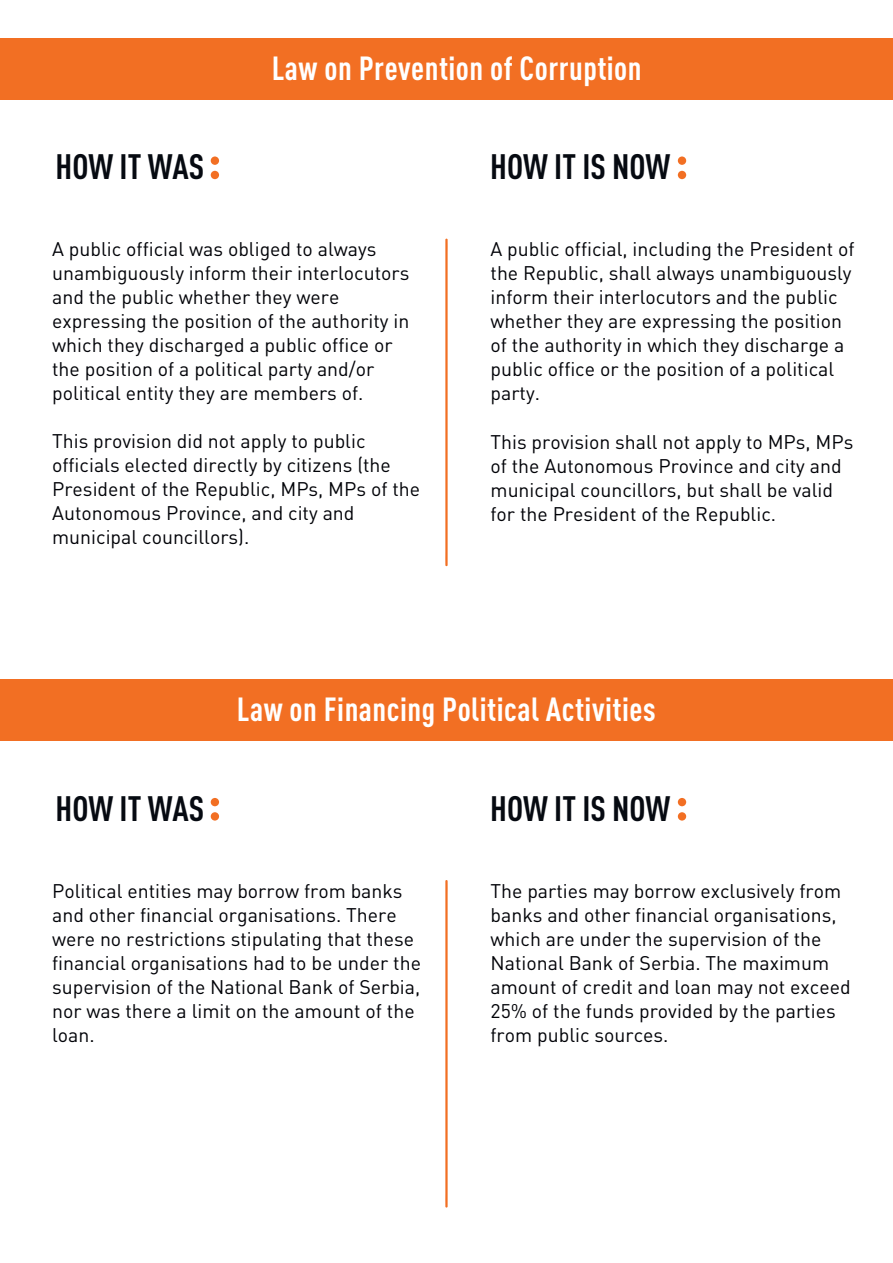
<style>
.page{position:relative;width:893px;height:1263px;background:#fff}
.page>*{position:absolute;margin:0;border:0;box-sizing:border-box;transform-origin:0 0}
.t1{font:700 condensed 34.8px "DIN Pro";color:#060a11}
.t2{font:700 condensed 33px "DIN Pro";letter-spacing:.015em;color:#fff}
.t3{font:19.5px/24px "DIN Pro";color:#000207}
</style>
<div class="page">
<div style="left:0;top:38px;width:893px;height:62px;background:#f26f23"></div>
<svg style="left:445px;top:238px;width:3px;height:328px"></svg>
<div style="left:0;top:679px;width:893px;height:62px;background:#f26f23"></div>
<svg style="left:445px;top:880px;width:3px;height:328px"></svg>
<div style="left:211px;top:171px;width:8px;height:8px;background:#f26f23;border-radius:50%"></div>
<div style="left:211px;top:156px;width:8px;height:9px;background:#f26f23;border-radius:50%"></div>
<div style="left:678px;top:171px;width:8px;height:8px;background:#f26f23;border-radius:50%"></div>
<div style="left:678px;top:156px;width:8px;height:9px;background:#f26f23;border-radius:50%"></div>
<div style="left:211px;top:812px;width:8px;height:8px;background:#f26f23;border-radius:50%"></div>
<div style="left:211px;top:798px;width:8px;height:8px;background:#f26f23;border-radius:50%"></div>
<div style="left:678px;top:812px;width:8px;height:8px;background:#f26f23;border-radius:50%"></div>
<div style="left:678px;top:798px;width:8px;height:8px;background:#f26f23;border-radius:50%"></div>
<h2 class="t2" style="left:272px;top:43px;width:371px">Law on Prevention of Corruption</h2>
<h1 class="t1" style="left:56px;top:140px;width:150px">HOW IT WAS</h1>
<h1 class="t1" style="left:490px;top:140px;width:182px">HOW IT IS NOW</h1>
<p class="t3" style="left:52px;top:237px;width:359px">A public official was obliged to always unambiguously inform their interlocutors and the public whether they were expressing the position of the authority in which they discharged a public office or the position of a political party and/or political entity they are members of.</p>
<p class="t3" style="left:52px;top:429px;width:369px">This provision did not apply to public officials elected directly by citizens (the President of the Republic, MPs, MPs of the Autonomous Province, and city and municipal councillors).</p>
<p class="t3" style="left:490px;top:237px;width:366px">A public official, including the President of the Republic, shall always unambiguously inform their interlocutors and the public whether they are expressing the position of the authority in which they discharge a public office or the position of a political party.</p>
<p class="t3" style="left:490px;top:429px;width:364px">This provision shall not apply to MPs, MPs of the Autonomous Province and city and municipal councillors, but shall be valid for the President of the Republic.</p>
<h2 class="t2" style="left:237px;top:685px;width:420px">Law on Financing Political Activities</h2>
<h1 class="t1" style="left:56px;top:782px;width:150px">HOW IT WAS</h1>
<h1 class="t1" style="left:490px;top:782px;width:182px">HOW IT IS NOW</h1>
<p class="t3" style="left:52px;top:878px;width:370px">Political entities may borrow from banks and other financial organisations. There were no restrictions stipulating that these financial organisations had to be under the supervision of the National Bank of Serbia, nor was there a limit on the amount of the loan.</p>
<p class="t3" style="left:490px;top:878px;width:362px">The parties may borrow exclusively from banks and other financial organisations, which are under the supervision of the National Bank of Serbia. The maximum amount of credit and loan may not exceed 25% of the funds provided by the parties from public sources.</p>
</div>
